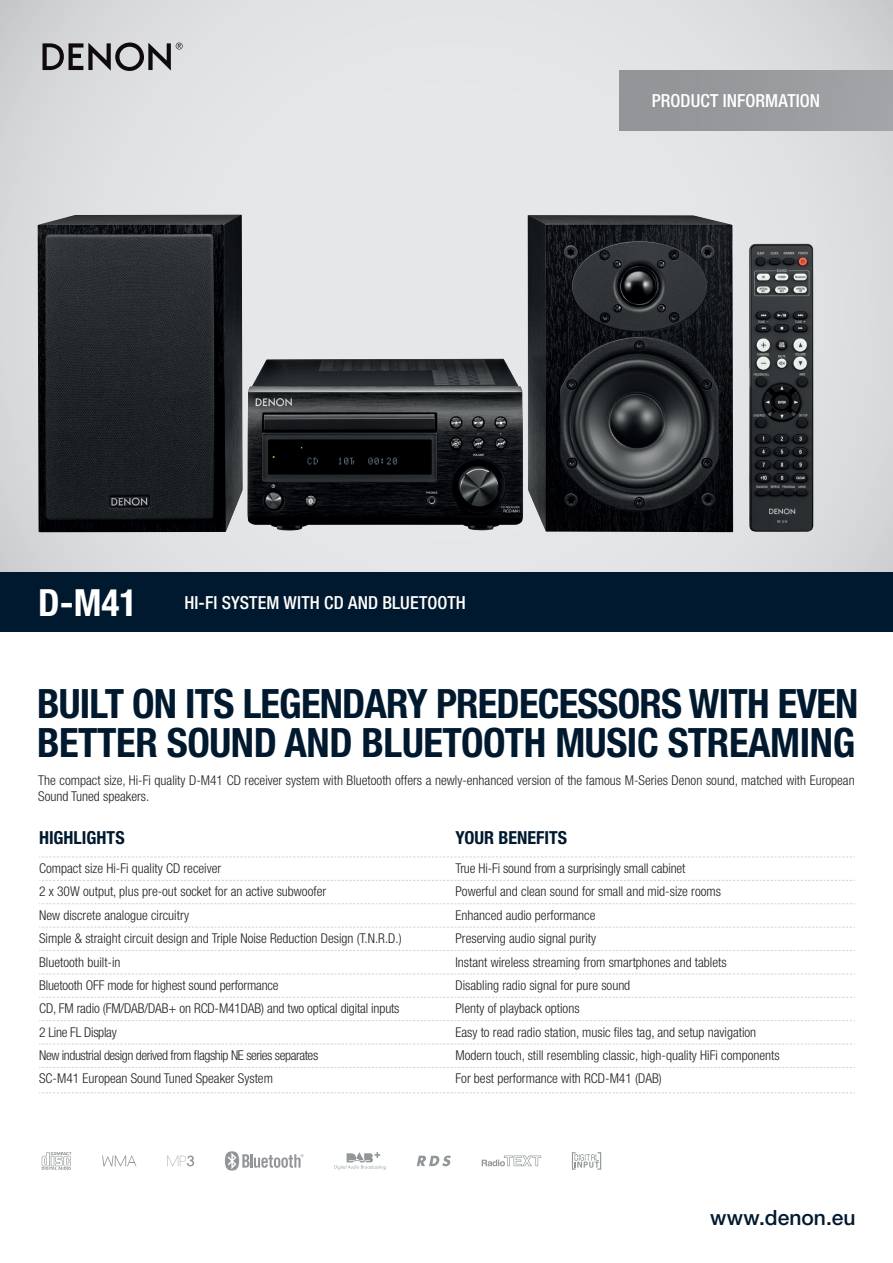
<style>
.page{position:relative;width:893px;height:1263px;background:#fff}
.page>*{position:absolute;margin:0;border:0;box-sizing:border-box;transform-origin:0 0}
.t1{font:700 condensed 40.5px/39px "Helvetica Neue LTW1 G";letter-spacing:-.02em;color:#00192f}
.t2{font:700 condensed 37.5px "Helvetica Neue LTW1 G";color:#fff}
.t3{font:500 21px "Helvetica Neue LTW1 G";color:#00192f}
.t4{font:500 condensed 18px "Helvetica Neue LTW1 G";letter-spacing:.005em;color:#fff}
.t5{font:700 condensed 18px "Helvetica Neue LTW1 G";color:#00192f}
.t6{font:300 condensed 13.5px/16.5px "Helvetica Neue LT Std";color:#231f20}
.t7{font:300 condensed 13.5px "Helvetica Neue LT Std";letter-spacing:-.03em;color:#231f20}
.t8{font:300 condensed 13.5px "Helvetica Neue LT Std";letter-spacing:-.02em;color:#231f20}
</style>
<div class="page">
<svg style="left:0;top:0;width:893px;height:572px"></svg>
<svg style="left:43px;top:43px;width:140px;height:28px"></svg>
<svg style="left:39px;top:856px;width:816px;height:1px"></svg>
<svg style="left:39px;top:880px;width:816px;height:1px"></svg>
<svg style="left:39px;top:903px;width:816px;height:1px"></svg>
<svg style="left:39px;top:927px;width:816px;height:1px"></svg>
<svg style="left:39px;top:950px;width:816px;height:1px"></svg>
<svg style="left:39px;top:973px;width:816px;height:1px"></svg>
<svg style="left:39px;top:997px;width:816px;height:1px"></svg>
<svg style="left:39px;top:1020px;width:816px;height:1px"></svg>
<svg style="left:39px;top:1044px;width:816px;height:1px"></svg>
<svg style="left:39px;top:1067px;width:816px;height:1px"></svg>
<svg style="left:39px;top:1092px;width:816px;height:1px"></svg>
<svg style="left:417px;top:1155px;width:34px;height:11px"></svg>
<svg style="left:482px;top:1155px;width:59px;height:11px"></svg>
<svg style="left:42px;top:1152px;width:29px;height:18px"></svg>
<svg style="left:167px;top:1155px;width:27px;height:11px"></svg>
<svg style="left:572px;top:1152px;width:29px;height:18px"></svg>
<svg style="left:334px;top:1152px;width:52px;height:18px"></svg>
<img style="left:38px;top:215px;width:775px;height:317px">
<svg style="left:225px;top:1151px;width:78px;height:19px"></svg>
<svg style="left:102px;top:1155px;width:34px;height:11px"></svg>
<img style="left:619px;top:71px;width:274px;height:59px">
<div style="left:0;top:572px;width:893px;height:60px;background:#00192f"></div>
<h3 class="t4" style="left:652px;top:90px;width:170px">PRODUCT INFORMATION</h3>
<h2 class="t2" style="left:38px;top:580px;width:101px">D-M41</h2>
<h3 class="t4" style="left:184px;top:591px;width:283px">HI-FI SYSTEM WITH CD AND BLUETOOTH</h3>
<h1 class="t1" style="left:37px;top:684px;width:823px">BUILT ON ITS LEGENDARY PREDECESSORS WITH EVEN<br>BETTER SOUND AND BLUETOOTH MUSIC STREAMING</h1>
<p class="t6" style="left:38px;top:771px;width:818px">The compact size, Hi-Fi quality D-M41 CD receiver system with Bluetooth offers a newly-enhanced version of the famous M-Series Denon sound, matched with European<br>Sound Tuned speakers.</p>
<h3 class="t5" style="left:39px;top:827px;width:87px">HIGHLIGHTS</h3>
<h3 class="t5" style="left:455px;top:827px;width:113px">YOUR BENEFITS</h3>
<p class="t6" style="left:39px;top:860px;width:184px">Compact size Hi-Fi quality CD receiver</p>
<p class="t6" style="left:455px;top:860px;width:231px">True Hi-Fi sound from a surprisingly small cabinet</p>
<p class="t6" style="left:39px;top:883px;width:288px">2 x 30W output, plus pre-out socket for an active subwoofer</p>
<p class="t6" style="left:455px;top:883px;width:267px">Powerful and clean sound for small and mid-size rooms</p>
<p class="t6" style="left:39px;top:907px;width:151px">New discrete analogue circuitry</p>
<p class="t6" style="left:455px;top:907px;width:141px">Enhanced audio performance</p>
<p class="t6" style="left:39px;top:930px;width:364px">Simple &amp; straight circuit design and Triple Noise Reduction Design (T.N.R.D.)</p>
<p class="t6" style="left:455px;top:930px;width:142px">Preserving audio signal purity</p>
<p class="t6" style="left:39px;top:953px;width:83px">Bluetooth built-in</p>
<p class="t6" style="left:455px;top:953px;width:273px">Instant wireless streaming from smartphones and tablets</p>
<p class="t6" style="left:39px;top:977px;width:241px">Bluetooth OFF mode for highest sound performance</p>
<p class="t6" style="left:455px;top:977px;width:176px">Disabling radio signal for pure sound</p>
<p class="t6" style="left:39px;top:1000px;width:362px">CD, FM radio (FM/DAB/DAB+ on RCD-M41DAB) and two optical digital inputs</p>
<p class="t6" style="left:455px;top:1000px;width:126px">Plenty of playback options</p>
<p class="t8" style="left:39px;top:1024px;width:79px">2 Line FL Display</p>
<p class="t6" style="left:455px;top:1023px;width:302px">Easy to read radio station, music files tag, and setup navigation</p>
<p class="t7" style="left:39px;top:1047px;width:281px">New industrial design derived from flagship NE series separates</p>
<p class="t6" style="left:455px;top:1047px;width:326px">Modern touch, still resembling classic, high-quality HiFi components</p>
<p class="t6" style="left:39px;top:1070px;width:235px">SC-M41 European Sound Tuned Speaker System</p>
<p class="t6" style="left:455px;top:1070px;width:208px">For best performance with RCD-M41 (DAB)</p>
<h3 class="t3" style="left:710px;top:1204px;width:147px">www.denon.eu</h3>
</div>
